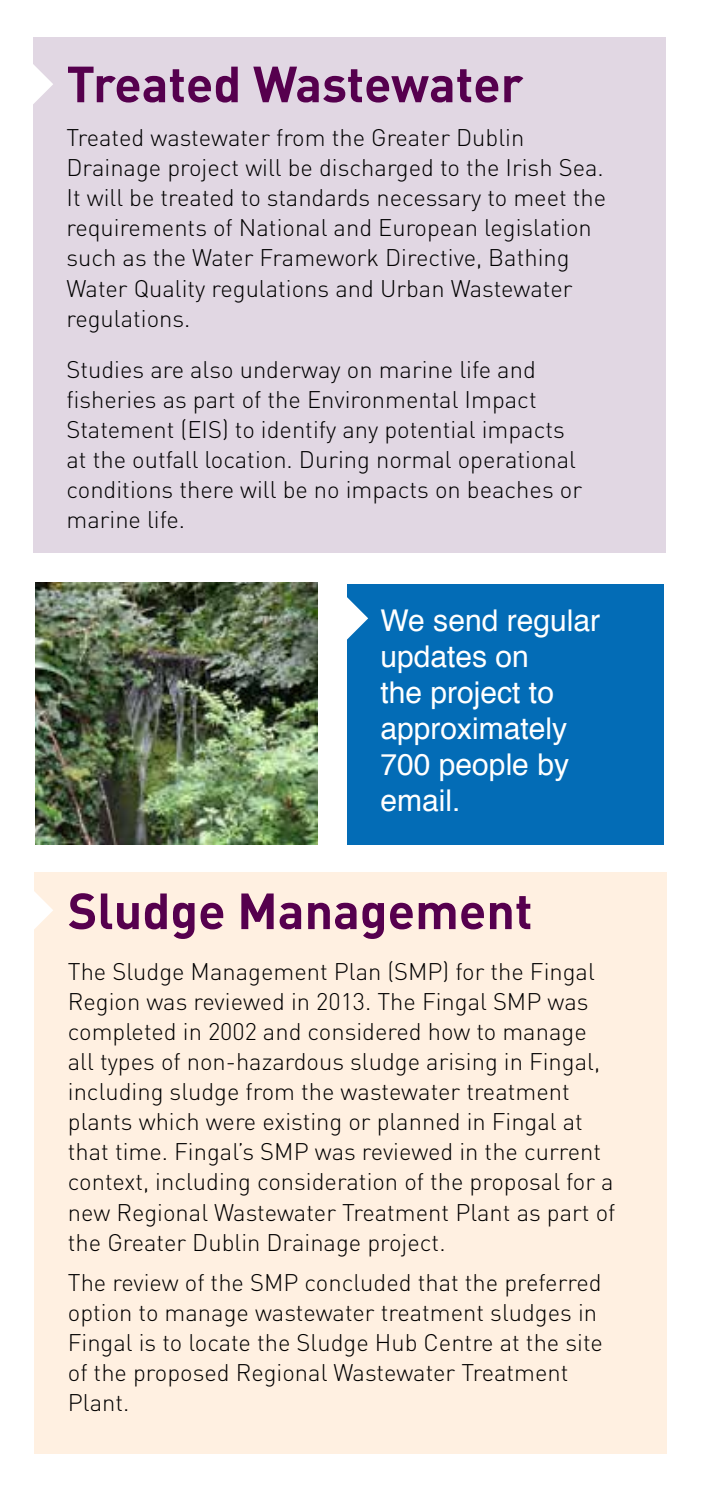
<style>
.page{position:relative;width:702px;height:1489px;background:#fff}
.page>*{position:absolute;margin:0;border:0;box-sizing:border-box;transform-origin:0 0}
.t1{font:700 50px "DIN";color:#56004e}
.t2{font:30px/36px "Helvetica";color:#fff}
.t3{font:300 23.75px/30px "DIN";color:#000}
</style>
<div class="page">
<svg style="left:665px;top:456px;width:1px;height:97px"></svg>
<div style="left:35px;top:871px;width:632px;height:582px;background:#fff0e1"></div>
<div style="left:347px;top:584px;width:317px;height:260px;background:#036cb6"></div>
<svg style="left:317px;top:582px;width:51px;height:75px"></svg>
<img style="left:36px;top:582px;width:281px;height:262px">
<div style="left:34px;top:38px;width:631px;height:515px;background:#e1d7e3"></div>
<svg style="left:33px;top:37px;width:20px;height:100px"></svg>
<svg style="left:34px;top:871px;width:19px;height:92px"></svg>
<h1 class="t1" style="left:66px;top:51px;width:458px">Treated Wastewater</h1>
<p class="t3" style="left:66px;top:123px;width:541px">Treated wastewater from the Greater Dublin Drainage project will be discharged to the Irish Sea.<br>It will be treated to standards necessary to meet the requirements of National and European legislation such as the Water Framework Directive, Bathing Water Quality regulations and Urban Wastewater regulations.</p>
<p class="t3" style="left:66px;top:354px;width:517px">Studies are also underway on marine life and fisheries as part of the Environmental Impact Statement (EIS) to identify any potential impacts at the outfall location. During normal operational conditions there will be no impacts on beaches or marine life.</p>
<p class="t2" style="left:380px;top:603px;width:221px">We send regular updates on<br>the project to approximately<br>700 people by email.</p>
<h1 class="t1" style="left:68px;top:878px;width:466px">Sludge Management</h1>
<p class="t3" style="left:68px;top:956px;width:549px">The Sludge Management Plan (SMP) for the Fingal Region was reviewed in 2013. The Fingal SMP was completed in 2002 and considered how to manage all types of non-hazardous sludge arising in Fingal, including sludge from the wastewater treatment plants which were existing or planned in Fingal at that time. Fingal’s SMP was reviewed in the current context, including consideration of the proposal for a new Regional Wastewater Treatment Plant as part of the Greater Dublin Drainage project.</p>
<p class="t3" style="left:68px;top:1267px;width:536px">The review of the SMP concluded that the preferred option to manage wastewater treatment sludges in Fingal is to locate the Sludge Hub Centre at the site of the proposed Regional Wastewater Treatment Plant.</p>
</div>
